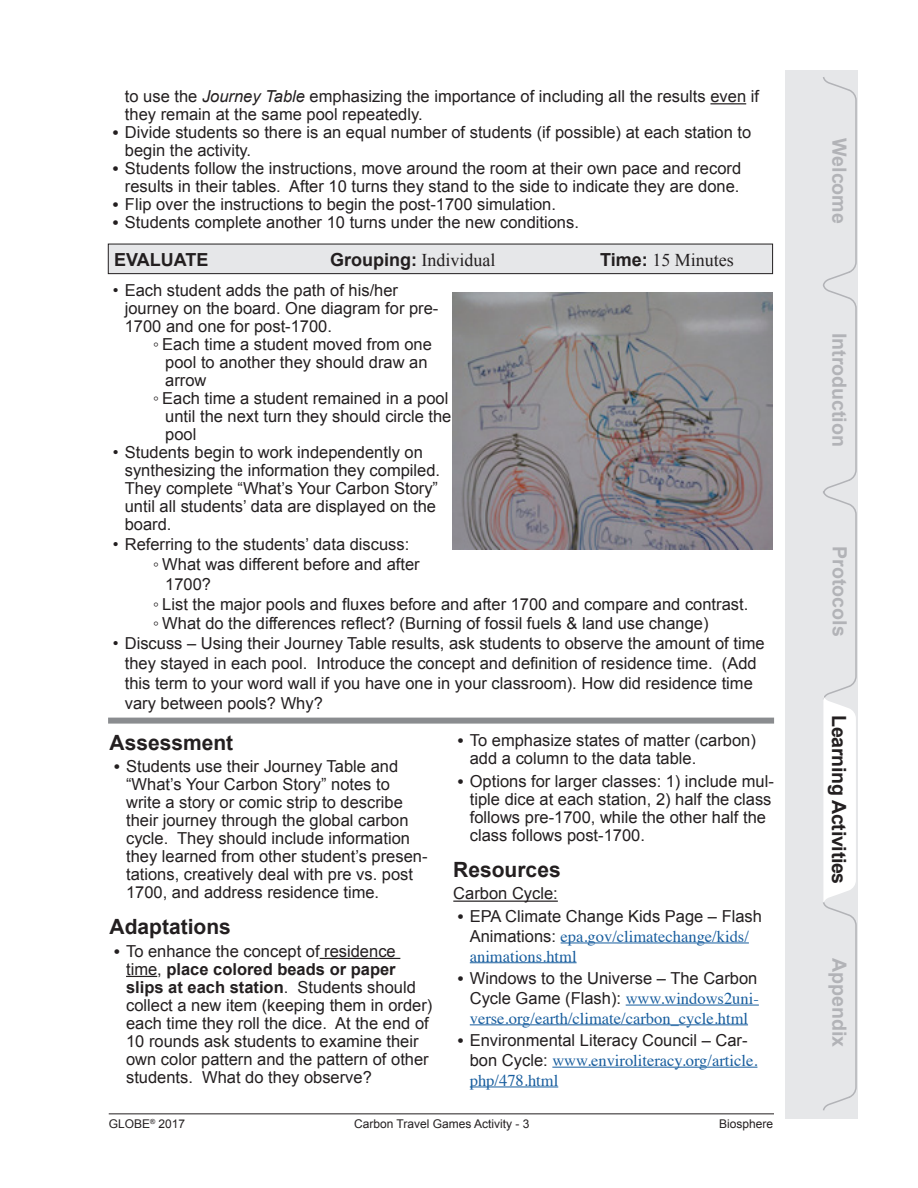
<style>
.page{position:relative;width:918px;height:1188px;background:#fff}
.page>*{position:absolute;margin:0;border:0;box-sizing:border-box;transform-origin:0 0}
.t1{font:700 21px "Arial";color:#231f20}
.t2{font:700 19.65px "Arial";color:#b2b3b7}
.t3{font:700 19.65px "Arial";letter-spacing:-.015em;color:#231f20}
.t4{font:18px "Times New Roman";color:#231f20}
.t5{font:700 18px "Arial";color:#231f20}
.t6{font:16.5px/18px "Arial";color:#231f20}
.t7{font:16.5px/19.8px "Times";color:#175d9e}
.t8{font:12px "Arial";color:#231f20}
.s1{font-style:italic}
.s2{font-family:"Times"}
.s3{font-family:"Arial";font-weight:700}
.s4{font-weight:700}
.s5{color:#231f20}
.s6{font-family:"Arial";color:#231f20}
</style>
<div class="page">
<hr style="left:109px;top:1113px;width:665px;height:1px;background:#231f20">
<div style="left:785px;top:70px;width:73px;height:1049px;background:#e6e7e9"></div>
<svg style="left:823px;top:77px;width:34px;height:1034px"></svg>
<div style="left:108px;top:244px;width:665px;height:30px;background:#e6e7e9"></div>
<div style="left:108px;top:244px;width:665px;height:30px;border:1px solid #231f20"></div>
<img style="left:452px;top:293px;width:321px;height:256px">
<div style="left:108px;top:718px;width:666px;height:6px;background:#8a8c8f"></div>
<hr style="left:320px;top:958px;width:80px;height:1px;background:#231f20">
<hr style="left:126px;top:976px;width:31px;height:1px;background:#231f20">
<hr style="left:453px;top:901px;width:105px;height:1px;background:#231f20">
<hr style="left:561px;top:943px;width:188px;height:1px;background:#175d9e">
<hr style="left:470px;top:962px;width:107px;height:1px;background:#175d9e">
<hr style="left:626px;top:1005px;width:133px;height:1px;background:#175d9e">
<hr style="left:470px;top:1024px;width:278px;height:1px;background:#175d9e">
<hr style="left:552px;top:1067px;width:205px;height:1px;background:#175d9e">
<hr style="left:470px;top:1087px;width:88px;height:1px;background:#175d9e">
<hr style="left:710px;top:103px;width:36px;height:1px;background:#231f20">
<p class="t6" style="left:125px;top:87px;width:636px">to use the <span class="s1">Journey Table</span> emphasizing the importance of including all the results even if they remain at the same pool repeatedly.</p>
<p class="t6" style="left:125px;top:123px;width:628px;text-indent:-12px"><span class="s2">•</span> Divide students so there is an equal number of students (if possible) at each station to begin the activity.</p>
<p class="t6" style="left:113px;top:159px;width:630px;text-align:right"><span class="s2">•</span> Students follow the instructions, move around the room at their own pace and record results in their tables. After 10 turns they stand to the side to indicate they are done.</p>
<p class="t6" style="left:113px;top:195px;width:445px"><span class="s2">•</span> Flip over the instructions to begin the post-1700 simulation.</p>
<p class="t6" style="left:113px;top:213px;width:467px"><span class="s2">•</span> Students complete another 10 turns under the new conditions.</p>
<p class="t5" style="left:114px;top:248px;width:96px">EVALUATE</p>
<p class="t4" style="left:330px;top:248px;width:167px"><span class="s3">Grouping:</span> Individual</p>
<p class="t4" style="left:600px;top:248px;width:135px"><span class="s3">Time:</span> 15 Minutes</p>
<p class="t6" style="left:125px;top:282px;width:315px;text-indent:-12px">• Each student adds the path of his/her journey on the board. One diagram for pre-<br>1700 and one for post-1700.</p>
<p class="t6" style="left:165px;top:336px;width:268px;text-indent:-12px">◦ Each time a student moved from one pool to another they should draw an arrow</p>
<p class="t6" style="left:165px;top:390px;width:288px;text-indent:-12px">◦ Each time a student remained in a pool until the next turn they should circle the pool</p>
<p class="t6" style="left:125px;top:444px;width:317px;text-indent:-12px">• Students begin to work independently on synthesizing the information they compiled.<br>They complete “What’s Your Carbon Story” until all students’ data are displayed on the board.</p>
<p class="t6" style="left:113px;top:536px;width:298px">• Referring to the students’ data discuss:</p>
<p class="t6" style="left:165px;top:554px;width:256px;line-height:19.8px;text-indent:-12px">◦ What was different before and after<br>1700?</p>
<p class="t6" style="left:153px;top:595px;width:597px">◦ List the major pools and fluxes before and after 1700 and compare and contrast.</p>
<p class="t6" style="left:153px;top:615px;width:557px">◦ What do the differences reflect? (Burning of fossil fuels &amp; land use change)</p>
<p class="t6" style="left:125px;top:634px;width:641px;line-height:19.8px;text-indent:-12px">• Discuss – Using their Journey Table results, ask students to observe the amount of time they stayed in each pool. Introduce the concept and definition of residence time. (Add this term to your word wall if you have one in your classroom). How did residence time vary between pools? Why?</p>
<p class="t1" style="left:110px;top:728px;width:125px">Assessment</p>
<p class="t6" style="left:126px;top:758px;width:303px;text-indent:-12px"><span class="s2">•</span> Students use their Journey Table and “What’s Your Carbon Story” notes to write a story or comic strip to describe their journey through the global carbon cycle. They should include information they learned from other student’s presen&shy;tations, creatively deal with pre vs. post 1700, and address residence time.</p>
<p class="t1" style="left:110px;top:913px;width:123px">Adaptations</p>
<p class="t6" style="left:126px;top:942px;width:308px;text-indent:-12px"><span class="s2">•</span> To enhance the concept of residence time, <span class="s4">place colored beads or paper slips at each station</span>. Students should collect a new item (keeping them in order) each time they roll the dice. At the end of 10 rounds ask students to examine their own color pattern and the pattern of other students. What do they observe?</p>
<p class="t6" style="left:470px;top:732px;width:288px;text-indent:-12px"><span class="s2">•</span> To emphasize states of matter (carbon) add a column to the data table.</p>
<p class="t6" style="left:470px;top:772px;width:306px;text-indent:-12px"><span class="s2">•</span> Options for larger classes: 1) include mul&shy;tiple dice at each station, 2) half the class follows pre-1700, while the other half the class follows post-1700.</p>
<p class="t1" style="left:453px;top:856px;width:109px">Resources</p>
<p class="t6" style="left:453px;top:885px;width:106px">Carbon Cycle:</p>
<p class="t7" style="left:470px;top:905px;width:294px;text-indent:-12px"><span class="s5">•</span> <span class="s6">EPA Climate Change Kids Page – Flash<br>Animations:</span> epa.gov/climatechange/kids/ animations.html</p>
<p class="t7" style="left:470px;top:967px;width:291px;text-align:justify;text-indent:-12px"><span class="s5">•</span> <span class="s6">Windows to the Universe – The Carbon Cycle Game (Flash):</span> www.windows2uni&shy;verse.org/earth/climate/carbon_cycle.html</p>
<p class="t7" style="left:470px;top:1029px;width:289px;text-indent:-12px"><span class="s5">•</span> <span class="s6">Environmental Literacy Council – Car&shy;bon Cycle:</span> www.enviroliteracy.org/article. php/478.html</p>
<p class="t8" style="left:109px;top:1116px;width:78px">GLOBE<sup>®</sup> 2017</p>
<p class="t8" style="left:354px;top:1116px;width:177px">Carbon Travel Games Activity - 3</p>
<p class="t8" style="left:719px;top:1116px;width:56px">Biosphere</p>
<p class="t2" style="left:852px;top:138px;width:87px;rotate:90deg">Welcome</p>
<p class="t2" style="left:852px;top:333px;width:116px;rotate:90deg">Introduction</p>
<p class="t2" style="left:853px;top:546px;width:92px;rotate:90deg">Protocols</p>
<p class="t3" style="left:852px;top:715px;width:171px;rotate:90deg">Learning Activities</p>
<p class="t2" style="left:853px;top:958px;width:91px;rotate:90deg">Appendix</p>
</div>
